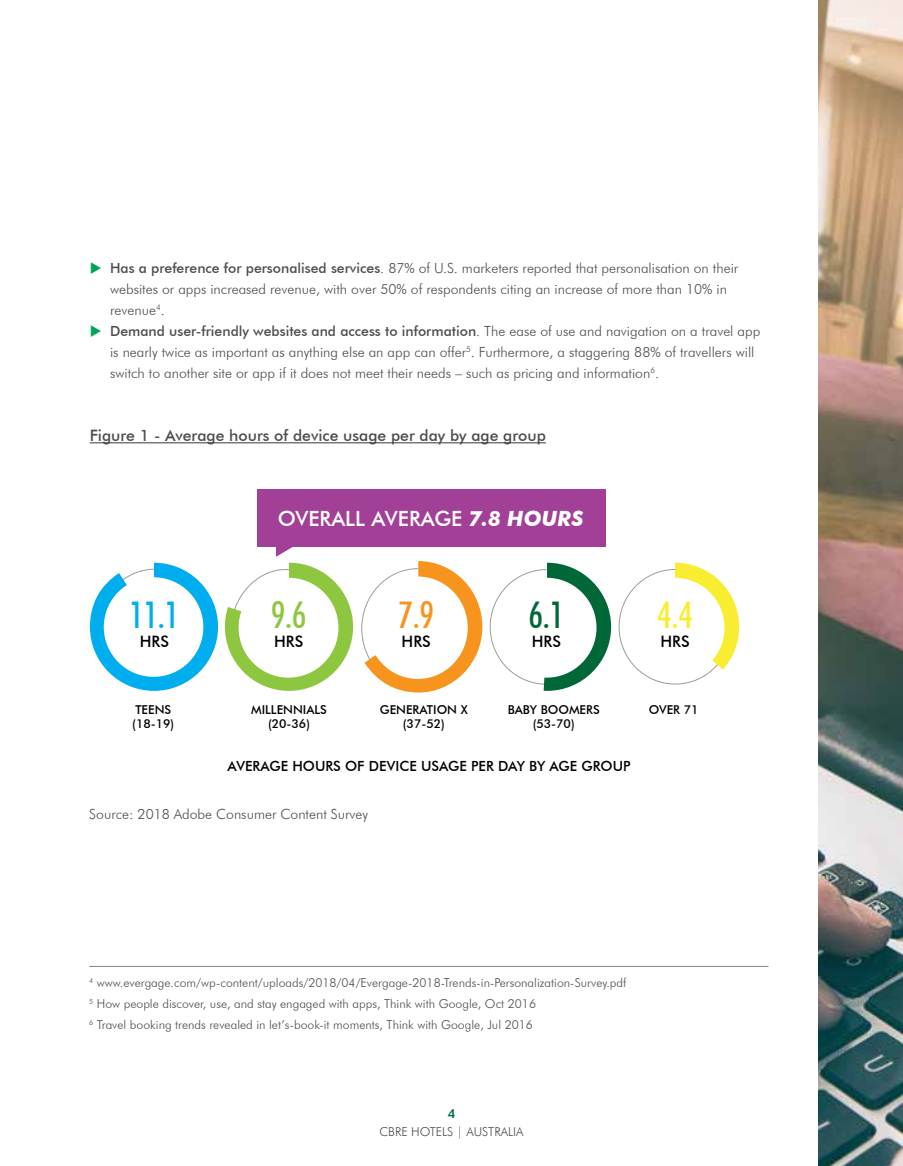
<style>
.page{position:relative;width:903px;height:1166px;background:#fff}
.page>*{position:absolute;margin:0;border:0;box-sizing:border-box;transform-origin:0 0}
.t1{font:500 condensed 36.75px "Futura BT";color:#00aeef}
.t2{font:500 condensed 36.75px "Futura BT";color:#006838}
.t3{font:500 condensed 36.75px "Futura BT";color:#f7941e}
.t4{font:500 condensed 36.75px "Futura BT";color:#f9ed32}
.t5{font:500 condensed 36.75px "Futura BT";color:#8dc63f}
.t6{font:500 21px "Futura BT";color:#fff}
.t7{font:500 15.75px "Futura BT";color:#4d4d4f}
.t8{font:500 15.75px "Futura BT";color:#000}
.t9{font:300 14px/21px "Futura BT";color:#4d4d4f}
.t10{font:500 14px "Futura BT";color:#000}
.t11{font:300 12.25px/21px "Futura BT";color:#4d4d4f}
.t12{font:500 12.25px/14px "Futura BT";color:#000;text-align:center}
.t13{font:800 12.25px "Futura BT";color:#006f51}
.s1{color:#00a657}
.s2{font-weight:500}
.s3{font-weight:700;font-style:italic}
</style>
<div class="page">
<img style="left:819px;top:0;width:84px;height:1166px">
<hr style="left:90px;top:442px;width:456px;height:1px;background:#4d4d4f">
<div style="left:257px;top:489px;width:349px;height:57px;background:#a23f97"></div>
<svg style="left:90px;top:563px;width:128px;height:128px"></svg>
<svg style="left:225px;top:546px;width:514px;height:147px"></svg>
<hr style="left:89px;top:966px;width:679px;height:1px;background:#7b868c">
<p class="t9" style="left:110px;top:257px;width:630px;text-indent:-20px"><span class="s1">◆</span> <span class="s2">Has a preference for personalised services</span>. 87% of U.S. marketers reported that personalisation on their websites or apps increased revenue, with over 50% of respondents citing an increase of more than 10% in revenue<sup>4</sup>.</p>
<p class="t9" style="left:110px;top:320px;width:652px;text-indent:-20px"><span class="s1">◆</span> <span class="s2">Demand user-friendly websites and access to information</span>. The ease of use and navigation on a travel app is nearly twice as important as anything else an app can offer<sup>5</sup>. Furthermore, a staggering 88% of travellers will switch to another site or app if it does not meet their needs – such as pricing and information<sup>6</sup>.</p>
<p class="t7" style="left:90px;top:426px;width:458px">Figure 1 - Average hours of device usage per day by age group</p>
<h1 class="t1" style="left:130px;top:592px;width:51px">11.1</h1>
<p class="t8" style="left:140px;top:632px;width:31px">HRS</p>
<h2 class="t6" style="left:278px;top:505px;width:307px">OVERALL AVERAGE <span class="s3">7.8 HOURS</span></h2>
<h1 class="t5" style="left:271px;top:592px;width:37px">9.6</h1>
<p class="t8" style="left:274px;top:632px;width:31px">HRS</p>
<h1 class="t3" style="left:399px;top:592px;width:37px">7.9</h1>
<p class="t8" style="left:402px;top:632px;width:31px">HRS</p>
<h1 class="t2" style="left:529px;top:592px;width:37px">6.1</h1>
<p class="t8" style="left:532px;top:632px;width:31px">HRS</p>
<h1 class="t4" style="left:657px;top:592px;width:37px">4.4</h1>
<p class="t8" style="left:660px;top:632px;width:31px">HRS</p>
<p class="t12" style="left:132px;top:702px;width:43px;text-align:left">TEENS (18-19)</p>
<p class="t12" style="left:251px;top:702px;width:77px">MILLENNIALS (20-36)</p>
<p class="t12" style="left:380px;top:702px;width:89px">GENERATION X (37-52)</p>
<p class="t12" style="left:508px;top:702px;width:93px">BABY BOOMERS (53-70)</p>
<p class="t12" style="left:649px;top:702px;width:51px">OVER 71</p>
<p class="t10" style="left:227px;top:757px;width:405px">AVERAGE HOURS OF DEVICE USAGE PER DAY BY AGE GROUP</p>
<p class="t9" style="left:89px;top:803px;width:280px">Source: 2018 Adobe Consumer Content Survey</p>
<p class="t11" style="left:89px;top:972px;width:538px"><sup>4</sup> www.evergage.com/wp-content/uploads/2018/04/Evergage-2018-Trends-in-Personalization-Survey.pdf<br><sup>5</sup> How people discover, use, and stay engaged with apps, Think with Google, Oct 2016<br><sup>6</sup> Travel booking trends revealed in let’s-book-it moments, Think with Google, Jul 2016</p>
<p class="t13" style="left:448px;top:1106px;width:9px">4</p>
<p class="t11" style="left:379px;top:1120px;width:146px">CBRE HOTELS | AUSTRALIA</p>
</div>
